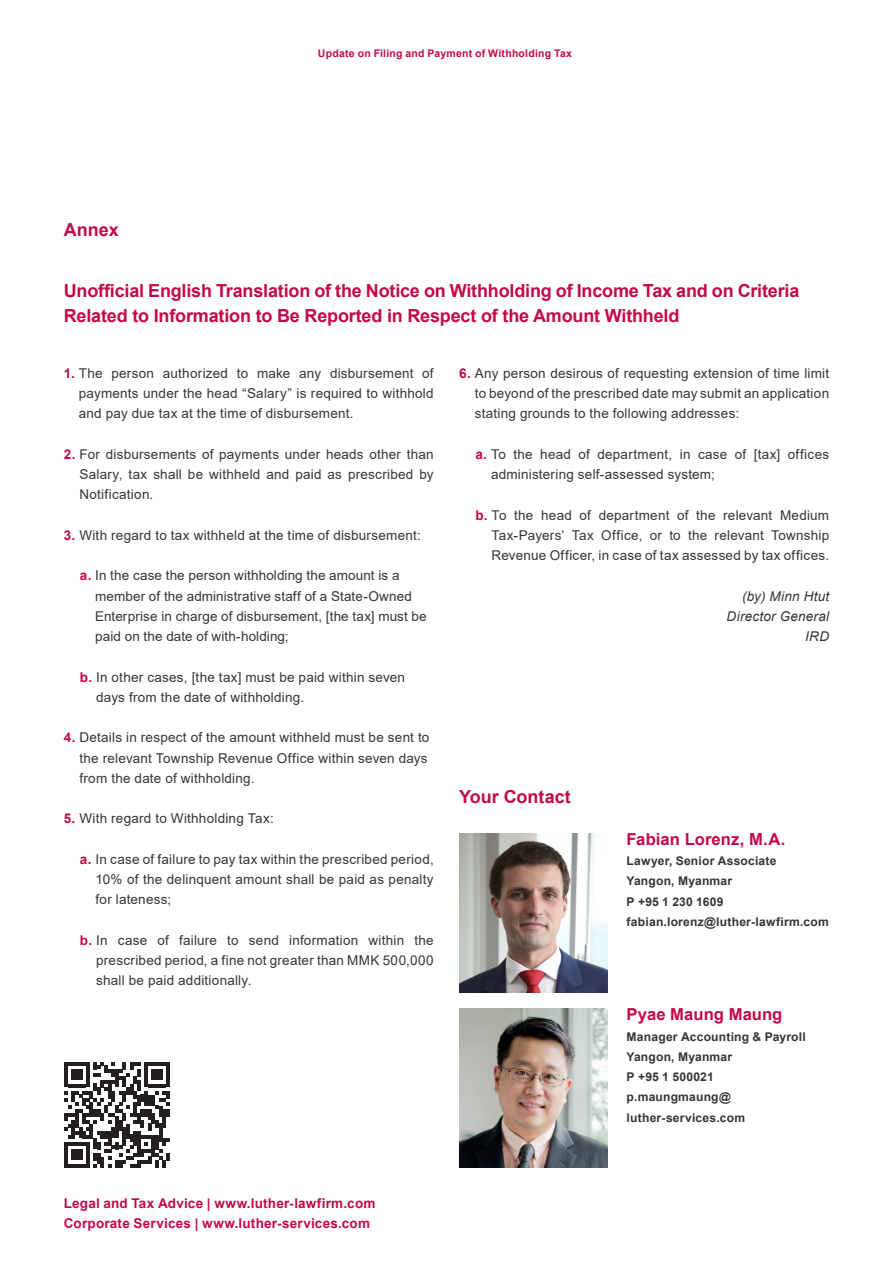
<style>
.page{position:relative;width:893px;height:1263px;background:#fff}
.page>*{position:absolute;margin:0;border:0;box-sizing:border-box;transform-origin:0 0}
.t1{font:700 18px/25.5px "Arial";letter-spacing:-.01em;color:#c30a49}
.Name_CV{font:700 16.5px "Arial";letter-spacing:.005em;color:#c30a49}
.Copy__EN{font:13.5px/20.2px "Arial";letter-spacing:.015em;color:#363536;text-align:justify}
.t2{font:700 13.5px/20.2px "Arial";letter-spacing:.015em;color:#c30a49}
.Copy__EN-2{font:italic 13.5px/20.2px "Arial";letter-spacing:.02em;color:#363536;text-align:right}
.Name_CV-2{font:700 12px/20.2px "Arial";letter-spacing:.02em;color:#363536}
.t3{font:700 10.5px "Arial";letter-spacing:.02em;color:#c30a49}
.s1{font-weight:700;color:#c30a49}
</style>
<div class="page">
<svg style="left:64px;top:1062px;width:106px;height:105px"></svg>
<img style="left:459px;top:1009px;width:149px;height:159px">
<img style="left:459px;top:833px;width:149px;height:159px">
<h2 class="t1" style="left:64px;top:217px;width:57px">Annex</h2>
<p class="t3" style="left:318px;top:46px;width:256px">Update on Filing and Payment of Withholding Tax</p>
<h2 class="t1" style="left:64px;top:278px;width:737px">Unofficial English Translation of the Notice on Withholding of Income Tax and on Criteria<br>Related to Information to Be Reported in Respect of the Amount Withheld</h2>
<p class="Copy__EN" style="left:79px;top:363px;width:356px;text-indent:-15px"><span class="s1">1.</span> The person authorized to make any disbursement of payments under the head “Salary” is required to withhold and pay due tax at the time of disbursement.</p>
<p class="Copy__EN" style="left:80px;top:444px;width:356px;text-indent:-16px"><span class="s1">2.</span> For disbursements of payments under heads other than Salary, tax shall be withheld and paid as prescribed by Notification.</p>
<p class="Copy__EN" style="left:64px;top:525px;width:358px"><span class="s1">3.</span> With regard to tax withheld at the time of disbursement:</p>
<p class="Copy__EN" style="left:95px;top:565px;width:333px;text-align:left;text-indent:-15px"><span class="s1">a.</span> In the case the person withholding the amount is a member of the administrative staff of a State-Owned Enterprise in charge of disbursement, [the tax] must be paid on the date of with-holding;</p>
<p class="Copy__EN" style="left:96px;top:667px;width:310px;text-indent:-16px"><span class="s1">b.</span> In other cases, [the tax] must be paid within seven days from the date of withholding.</p>
<p class="Copy__EN" style="left:79px;top:727px;width:351px;text-align:left;text-indent:-16px"><span class="s1">4.</span> Details in respect of the amount withheld must be sent to the relevant Township Revenue Office within seven days from the date of withholding.</p>
<p class="Copy__EN" style="left:64px;top:808px;width:212px"><span class="s1">5.</span> With regard to Withholding Tax:</p>
<p class="Copy__EN" style="left:96px;top:849px;width:340px;text-indent:-16px"><span class="s1">a.</span> In case of failure to pay tax within the prescribed period, 10% of the delinquent amount shall be paid as penalty for lateness;</p>
<p class="Copy__EN" style="left:96px;top:930px;width:339px;text-indent:-16px"><span class="s1">b.</span> In case of failure to send information within the prescribed period, a fine not greater than MMK 500,000 shall be paid additionally.</p>
<p class="Copy__EN" style="left:475px;top:363px;width:356px;text-indent:-16px"><span class="s1">6.</span> Any person desirous of requesting extension of time limit to beyond of the prescribed date may submit an application stating grounds to the following addresses:</p>
<p class="Copy__EN" style="left:491px;top:444px;width:340px;text-indent:-16px"><span class="s1">a.</span> To the head of department, in case of [tax] offices administering self-assessed system;</p>
<p class="Copy__EN" style="left:492px;top:505px;width:339px;text-indent:-16px"><span class="s1">b.</span> To the head of department of the relevant Medium Tax-Payers’ Tax Office, or to the relevant Township Revenue Officer, in case of tax assessed by tax offices.</p>
<p class="Copy__EN-2" style="left:727px;top:586px;width:104px">(by) Minn Htut<br>Director General<br>IRD</p>
<h2 class="t1" style="left:459px;top:784px;width:113px">Your Contact</h2>
<p class="Name_CV" style="left:627px;top:827px;width:160px">Fabian Lorenz, M.A.</p>
<p class="Name_CV-2" style="left:627px;top:851px;width:204px">Lawyer, Senior Associate<br>Yangon, Myanmar<br>P +95 1 230 1609 fabian.lorenz@luther-lawfirm.com</p>
<p class="Name_CV" style="left:627px;top:1003px;width:157px">Pyae Maung Maung</p>
<p class="Name_CV-2" style="left:627px;top:1026px;width:181px">Manager Accounting &amp; Payroll<br>Yangon, Myanmar<br>P +95 1 500021 p.maungmaung@ luther-services.com</p>
<p class="t2" style="left:64px;top:1193px;width:313px">Legal and Tax Advice | www.luther-lawfirm.com<br>Corporate Services | www.luther-services.com</p>
</div>
